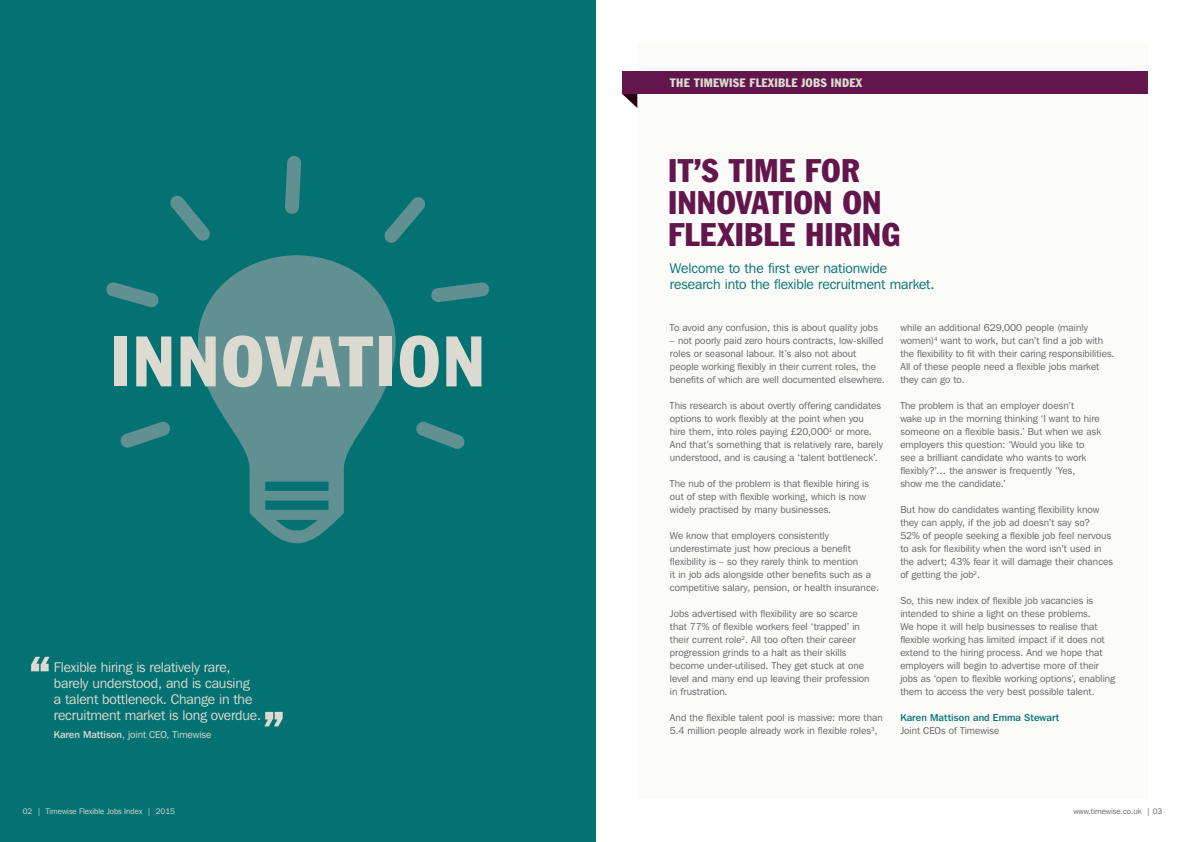
<style>
.page{position:relative;width:1191px;height:842px;background:#fff}
.page>*{position:absolute;margin:0;border:0;box-sizing:border-box;transform-origin:0 0}
.t1{font:condensed 70px "Franklin Gothic BT";letter-spacing:.03em;color:#dddbd1}
.t2{font:condensed 32.2px/32.2px "Franklin Gothic BT";letter-spacing:.005em;color:#62164b}
.t3{font:14px/16px "Franklin Gothic IT Cby BT";letter-spacing:-.01em;color:#dddbd1}
.t4{font:14px/16px "Franklin Gothic IT Cby BT";letter-spacing:-.005em;color:#047272}
.t5{font:condensed 12px "Franklin Gothic BT";letter-spacing:.02em;color:#dddbd1}
.t6{font:10px/13px "Franklin Gothic IT Cby BT";letter-spacing:.005em;color:#636366}
.t7{font:10px "Franklin Gothic IT Cby BT";color:#dddbd1}
.t8{font:500 10px "Franklin Gothic IT Cby BT";letter-spacing:.01em;color:#047272}
.t9{font:8px "Franklin Gothic IT Cby BT";color:#dddbd1}
.t10{font:8px "Franklin Gothic IT Cby BT";color:#636366}
.s1{font-weight:500}
</style>
<div class="page">
<div style="left:0;top:0;width:595px;height:842px;background:#047272"></div>
<svg style="left:198px;top:255px;width:197px;height:288px;fill:#609092"></svg>
<svg style="left:106px;top:282px;width:53px;height:25px"></svg>
<svg style="left:431px;top:282px;width:58px;height:20px"></svg>
<svg style="left:416px;top:421px;width:49px;height:28px"></svg>
<svg style="left:120px;top:421px;width:50px;height:27px"></svg>
<svg style="left:285px;top:156px;width:16px;height:58px"></svg>
<svg style="left:384px;top:197px;width:42px;height:46px"></svg>
<svg style="left:170px;top:195px;width:40px;height:46px"></svg>
<div style="left:637px;top:43px;width:510px;height:756px;background:#fbfbf9"></div>
<svg style="left:622px;top:94px;width:15px;height:14px"></svg>
<div style="left:622px;top:71px;width:525px;height:23px;background:#62164b"></div>
<svg style="left:31px;top:657px;width:19px;height:14px"></svg>
<svg style="left:264px;top:712px;width:19px;height:14px"></svg>
<p class="t5" style="left:670px;top:75px;width:194px">THE TIMEWISE FLEXIBLE JOBS INDEX</p>
<h1 class="t1" style="left:110px;top:316px;width:376px">INNOVATION</h1>
<h3 class="t3" style="left:54px;top:659px;width:209px">Flexible hiring is relatively rare, barely understood, and is causing<br>a talent bottleneck. Change in the recruitment market is long overdue.</h3>
<p class="t7" style="left:54px;top:728px;width:159px"><span class="s1">Karen Mattison</span>, joint CEO, Timewise</p>
<h2 class="t2" style="left:668px;top:153px;width:234px">IT’S TIME FOR<br>INNOVATION ON<br>FLEXIBLE HIRING</h2>
<h3 class="t4" style="left:670px;top:259px;width:266px">Welcome to the first ever nationwide research into the flexible recruitment market.</h3>
<p class="t6" style="left:670px;top:321px;width:209px">To avoid any confusion, this is about quality jobs</p>
<p class="t6" style="left:670px;top:334px;width:216px">– not poorly paid zero hours contracts, low-skilled roles or seasonal labour. It’s also not about people working flexibly in their current roles, the benefits of which are well documented elsewhere.</p>
<p class="t6" style="left:670px;top:399px;width:214px">This research is about overtly offering candidates options to work flexibly at the point when you<br>hire them, into roles paying £20,000<sup>1</sup> or more.<br>And that’s something that is relatively rare, barely understood, and is causing a ‘talent bottleneck’.</p>
<p class="t6" style="left:670px;top:477px;width:201px">The nub of the problem is that flexible hiring is out of step with flexible working, which is now widely practised by many businesses.</p>
<p class="t6" style="left:670px;top:529px;width:210px">We know that employers consistently underestimate just how precious a benefit flexibility is – so they rarely think to mention<br>it in job ads alongside other benefits such as a competitive salary, pension, or health insurance.</p>
<p class="t6" style="left:670px;top:607px;width:201px">Jobs advertised with flexibility are so scarce that 77% of flexible workers feel ‘trapped’ in their current role<sup>2</sup>. All too often their career progression grinds to a halt as their skills become under-utilised. They get stuck at one level and many end up leaving their profession in frustration.</p>
<p class="t6" style="left:670px;top:711px;width:214px">And the flexible talent pool is massive: more than<br>5.4 million people already work in flexible roles<sup>3</sup>,</p>
<p class="t6" style="left:900px;top:321px;width:216px">while an additional 629,000 people (mainly women)<sup>4</sup> want to work, but can’t find a job with the flexibility to fit with their caring responsibilities.<br>All of these people need a flexible jobs market they can go to.</p>
<p class="t6" style="left:900px;top:399px;width:202px">The problem is that an employer doesn’t<br>wake up in the morning thinking ‘I want to hire someone on a flexible basis.’ But when we ask employers this question: ‘Would you like to see a brilliant candidate who wants to work flexibly?’… the answer is frequently ‘Yes,<br>show me the candidate.’</p>
<p class="t6" style="left:900px;top:503px;width:214px">But how do candidates wanting flexibility know they can apply, if the job ad doesn’t say so?<br>52% of people seeking a flexible job feel nervous to ask for flexibility when the word isn’t used in the advert; 43% fear it will damage their chances of getting the job<sup>2</sup>.</p>
<p class="t6" style="left:900px;top:594px;width:216px">So, this new index of flexible job vacancies is intended to shine a light on these problems.<br>We hope it will help businesses to realise that flexible working has limited impact if it does not extend to the hiring process. And we hope that employers will begin to advertise more of their jobs as ‘open to flexible working options’, enabling them to access the very best possible talent.</p>
<p class="t8" style="left:900px;top:711px;width:160px">Karen Mattison and Emma Stewart</p>
<p class="t6" style="left:900px;top:724px;width:100px">Joint CEOs of Timewise</p>
<p class="t9" style="left:23px;top:806px;width:154px">02 | Timewise Flexible Jobs Index | 2015</p>
<p class="t10" style="left:1073px;top:806px;width:91px">www.timewise.co.uk | 03</p>
</div>
